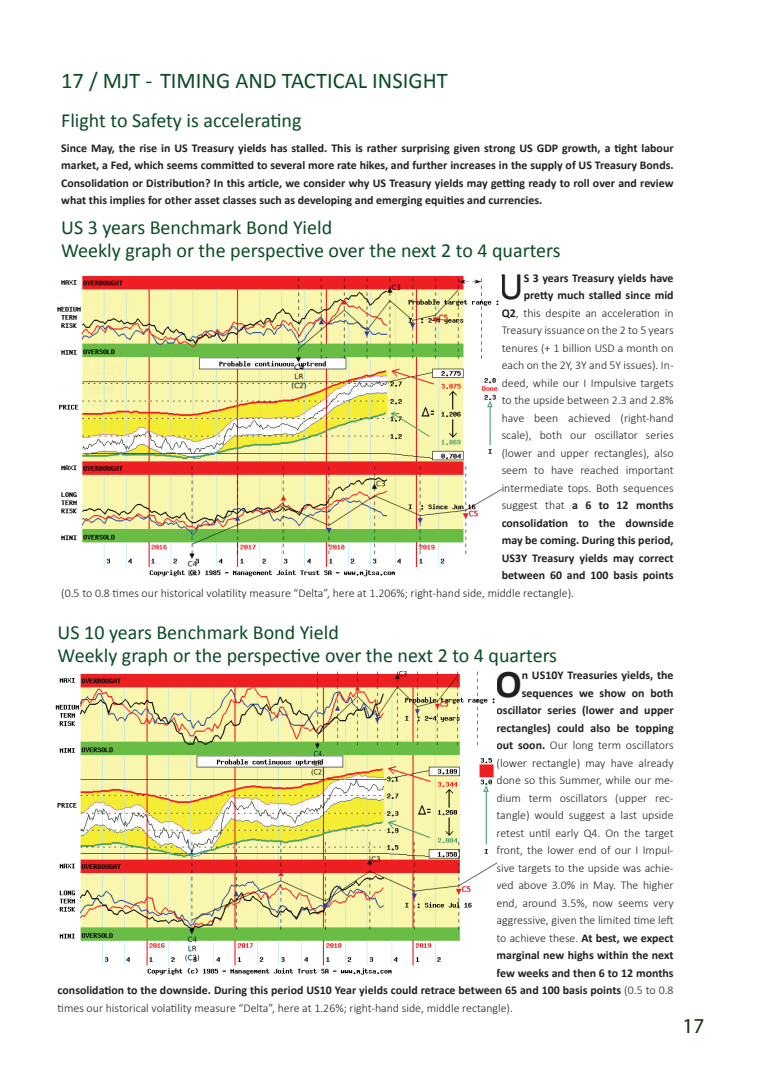
<style>
.page{position:relative;width:780px;height:1088px;background:#fff}
.page>*{position:absolute;margin:0;border:0;box-sizing:border-box;transform-origin:0 0}
.t1{font:39.5px "Calibri";color:#231f20}
.t2{font:700 39.5px "Calibri";color:#231f20}
.t3{font:22.5px "Calibri";color:#0b4c25}
.t4{font:21.25px "Myriad Pro";color:#162c15}
.t5{font:20px/22.5px "Calibri";color:#0b4c25}
.t6{font:300 11.88px/17.5px "Calibri";color:#231f20;text-align:right}
.t7{font:700 11.88px/17.5px "Calibri";color:#231f20;text-align:justify}
.s1{font-weight:700}
.s2{font-weight:300}
</style>
<div class="page">
<img style="left:57px;top:276px;width:444px;height:301px">
<img style="left:55px;top:671px;width:441px;height:304px">
<h2 class="t3" style="left:61px;top:65px;width:388px">17 / MJT - TIMING AND TACTICAL INSIGHT</h2>
<h3 class="t5" style="left:61px;top:108px;width:242px">Flight to Safety is accelerating</h3>
<p class="t7" style="left:61px;top:139px;width:614px">Since May, the rise in US Treasury yields has stalled. This is rather surprising given strong US GDP growth, a tight labour market, a Fed, which seems committed to several more rate hikes, and further increases in the supply of US Treasury Bonds.<br>Consolidation or Distribution? In this article, we consider why US Treasury yields may getting ready to roll over and review what this implies for other asset classes such as developing and emerging equities and currencies.</p>
<h3 class="t5" style="left:61px;top:216px;width:501px">US 3 years Benchmark Bond Yield<br>Weekly graph or the perspective over the next 2 to 4 quarters</h3>
<h1 class="t1" style="left:498px;top:259px;width:27px">U</h1>
<p class="t6" style="left:501px;top:269px;width:173px"><span class="s1">S 3 years Treasury yields have pretty much stalled since mid<br>Q2</span>, this despite an acceleration in<br>Treasury issuance on the 2 to 5 years tenures (+ 1 billion USD a month on each on the 2Y, 3Y and 5Y issues). In&shy;deed, while our I Impulsive targets to the upside between 2.3 and 2.8% have been achieved (right-hand scale), both our oscillator series (lower and upper rectangles), also seem to have reached important intermediate tops. Both sequences suggest that <span class="s1">a 6 to 12 months consolidation to the downside may be coming. During this period,<br>US3Y Treasury yields may correct between 60 and 100 basis points</span></p>
<p class="t6" style="left:61px;top:584px;width:514px">(0.5 to 0.8 times our historical volatility measure “Delta”, here at 1.206%; right-hand side, middle rectangle).</p>
<h3 class="t5" style="left:58px;top:620px;width:501px">US 10 years Benchmark Bond Yield<br>Weekly graph or the perspective over the next 2 to 4 quarters</h3>
<h1 class="t2" style="left:495px;top:655px;width:28px">O</h1>
<p class="t7" style="left:521px;top:666px;width:153px">n US10Y Treasuries yields, the</p>
<p class="t7" style="left:521px;top:683px;width:153px">sequences we show on both</p>
<p class="t7" style="left:496px;top:701px;width:178px">oscillator series (lower and upper</p>
<p class="t7" style="left:496px;top:718px;width:178px">rectangles) could also be topping</p>
<p class="t6" style="left:496px;top:736px;width:178px"><span class="s1">out soon.</span> Our long term oscillators</p>
<p class="t6" style="left:496px;top:754px;width:178px">(lower rectangle) may have already</p>
<p class="t6" style="left:496px;top:771px;width:178px">done so this Summer, while our me-</p>
<p class="t6" style="left:496px;top:789px;width:178px">dium term oscillators (upper rec-</p>
<p class="t6" style="left:496px;top:806px;width:178px">tangle) would suggest a last upside</p>
<p class="t6" style="left:496px;top:824px;width:178px">retest until early Q4. On the target</p>
<p class="t6" style="left:496px;top:841px;width:178px">front, the lower end of our I Impul-</p>
<p class="t6" style="left:496px;top:859px;width:178px">sive targets to the upside was achie-</p>
<p class="t6" style="left:496px;top:876px;width:178px">ved above 3.0% in May. The higher</p>
<p class="t6" style="left:496px;top:894px;width:178px">end, around 3.5%, now seems very</p>
<p class="t6" style="left:496px;top:911px;width:178px">aggressive, given the limited time left</p>
<p class="t6" style="left:496px;top:929px;width:178px">to achieve these. <span class="s1">At best, we expect</span></p>
<p class="t7" style="left:496px;top:946px;width:178px">marginal new highs within the next</p>
<p class="t7" style="left:496px;top:963px;width:179px">few weeks and then 6 to 12 months</p>
<p class="t7" style="left:58px;top:981px;width:617px">consolidation to the downside. During this period US10 Year yields could retrace between 65 and 100 basis points <span class="s2">(0.5 to 0.8</span></p>
<p class="t6" style="left:58px;top:999px;width:457px">times our historical volatility measure “Delta”, here at 1.26%; right-hand side, middle rectangle).</p>
<h3 class="t4" style="left:682px;top:1013px;width:23px">17</h3>
</div>
